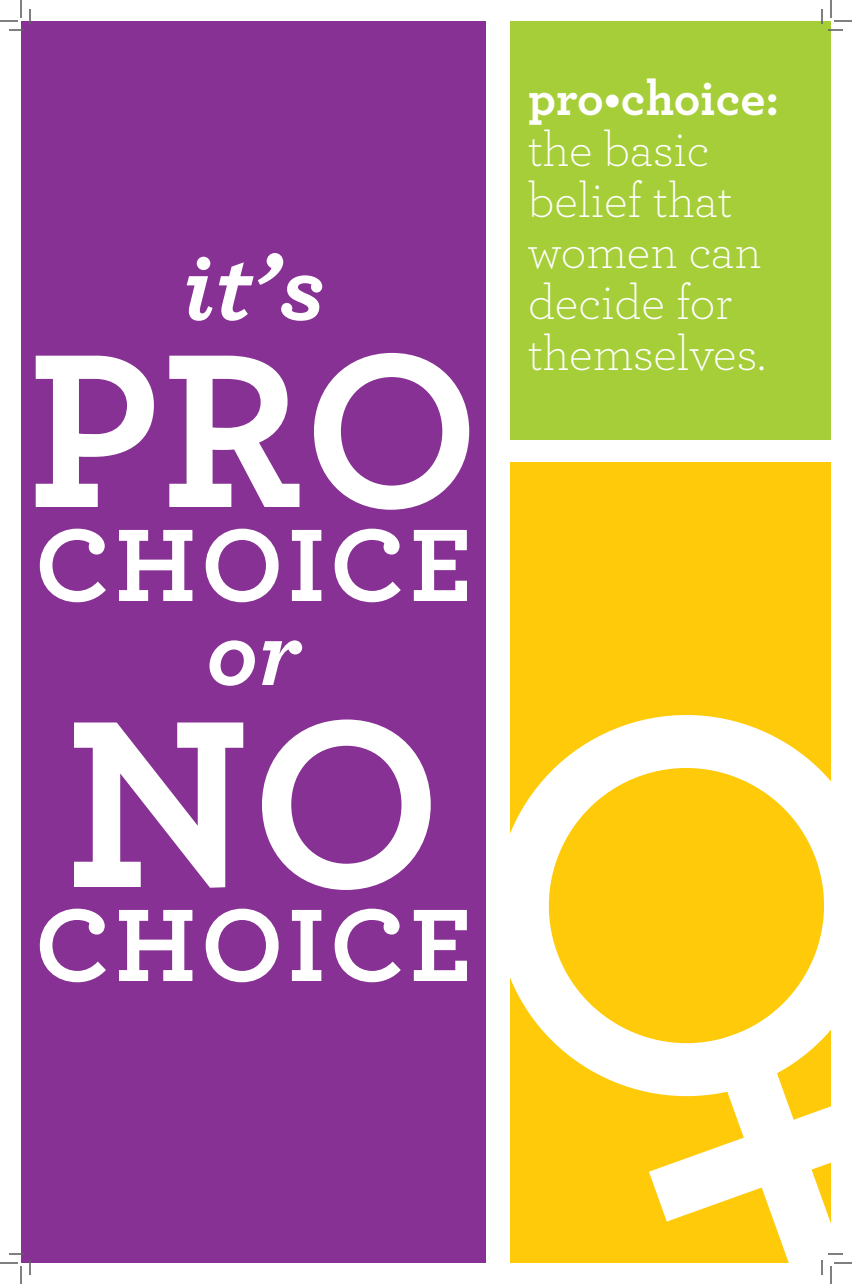
<style>
.page{position:relative;width:852px;height:1284px;background:#fff}
.page>*{position:absolute;margin:0;border:0;box-sizing:border-box;transform-origin:0 0}
.t1{font:700 250px "Archer";color:#fff}
.t2{font:700 230px "Archer";color:#fff}
.t3{font:700 108px "Archer";letter-spacing:.04em;color:#fff}
.t4{font:italic 700 100px "Archer";color:#fff}
.t5{font:300 50px/51px "Archer";color:#fff}
.s1{font-weight:700}
</style>
<div class="page">
<div style="left:510px;top:462px;width:321px;height:801px;background:#feca0a"></div>
<svg style="left:510px;top:715px;width:321px;height:355px"></svg>
<svg style="left:667px;top:967px;width:164px;height:77px"></svg>
<svg style="left:590px;top:1044px;width:241px;height:219px"></svg>
<div style="left:21px;top:21px;width:465px;height:1242px;background:#863193"></div>
<div style="left:510px;top:21px;width:321px;height:419px;background:#a6ce39"></div>
<svg style="left:0;top:0;width:31px;height:31px"></svg>
<svg style="left:0;top:1253px;width:31px;height:31px"></svg>
<svg style="left:821px;top:0;width:31px;height:31px"></svg>
<svg style="left:821px;top:1253px;width:31px;height:31px"></svg>
<p class="t4" style="left:182px;top:208px;width:144px">it’s</p>
<p class="t2" style="left:27px;top:249px;width:454px">PRO</p>
<p class="t3" style="left:35px;top:480px;width:439px">CHOICE</p>
<p class="t4" style="left:206px;top:573px;width:96px">or</p>
<p class="t1" style="left:65px;top:606px;width:379px">NO</p>
<p class="t3" style="left:35px;top:860px;width:439px">CHOICE</p>
<p class="t5" style="left:528px;top:71px;width:253px"><span class="s1">PRO•CHOICE: </span>the basic belief that women can decide for themselves.</p>
</div>
